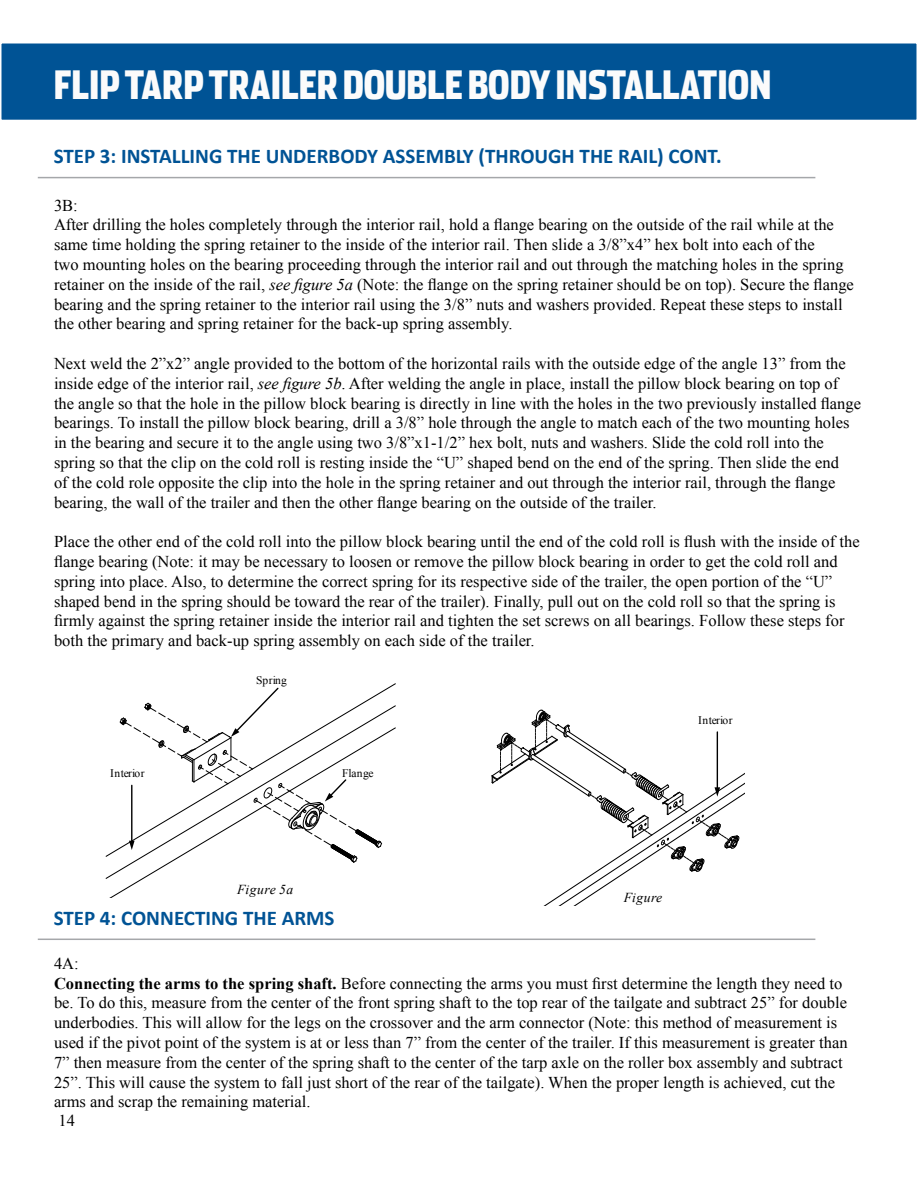
<style>
.page{position:relative;width:918px;height:1188px;background:#fff}
.page>*{position:absolute;margin:0;border:0;box-sizing:border-box;transform-origin:0 0}
.t1{font:900 39px "Stainless Comp";color:#fbfbfb}
.t2{font:700 21px "Calibri";color:#005395}
.t3{font:16.5px/19.8px "Times New Roman";color:#000}
.t4{font:italic 13.65px "Times New Roman";letter-spacing:.03em;color:#000}
.t5{font:11.55px "Times New Roman";letter-spacing:.02em;color:#000}
.s1{font-style:italic}
.s2{font-weight:700}
</style>
<div class="page">
<div style="left:1px;top:43px;width:916px;height:77px;background:#005395"></div>
<div style="left:0;top:42px;width:918px;height:79px;border:2px solid #fff"></div>
<hr style="left:38px;top:177px;width:777px;height:1px;background:#a5a7aa">
<svg style="left:491px;top:709px;width:253px;height:197px"></svg>
<div style="left:612px;top:885px;width:61px;height:21px;background:#fff"></div>
<svg style="left:108px;top:727px;width:287px;height:171px"></svg>
<div style="left:338px;top:764px;width:64px;height:21px;background:#fff"></div>
<svg style="left:120px;top:687px;width:262px;height:176px"></svg>
<hr style="left:38px;top:939px;width:777px;height:1px;background:#a5a7aa">
<h1 class="t1" style="left:54px;top:61px;width:719px">FLIP TARP TRAILER DOUBLE BODY INSTALLATION</h1>
<p class="t2" style="left:54px;top:143px;width:670px">STEP 3: INSTALLING THE UNDERBODY ASSEMBLY (THROUGH THE RAIL) CONT.</p>
<p class="t3" style="left:54px;top:195px;width:25px">3B:</p>
<p class="t3" style="left:54px;top:215px;width:781px">After drilling the holes completely through the interior rail, hold a flange bearing on the outside of the rail while at the</p>
<p class="t3" style="left:54px;top:235px;width:801px">same time holding the spring retainer to the inside of the interior rail. Then slide a 3/8”x4” hex bolt into each of the<br>two mounting holes on the bearing proceeding through the interior rail and out through the matching holes in the spring retainer on the inside of the rail, <span class="s1">see figure 5a</span> (Note: the flange on the spring retainer should be on top). Secure the flange bearing and the spring retainer to the interior rail using the 3/8” nuts and washers provided. Repeat these steps to install the other bearing and spring retainer for the back-up spring assembly.</p>
<p class="t3" style="left:54px;top:353px;width:793px">Next weld the 2”x2” angle provided to the bottom of the horizontal rails with the outside edge of the angle 13” from the inside edge of the interior rail, <span class="s1">see figure 5b</span>. After welding the angle in place, install the pillow block bearing on top of</p>
<p class="t3" style="left:54px;top:393px;width:809px">the angle so that the hole in the pillow block bearing is directly in line with the holes in the two previously installed flange</p>
<p class="t3" style="left:54px;top:413px;width:797px">bearings. To install the pillow block bearing, drill a 3/8” hole through the angle to match each of the two mounting holes in the bearing and secure it to the angle using two 3/8”x1-1/2” hex bolt, nuts and washers. Slide the cold roll into the spring so that the clip on the cold roll is resting inside the “U” shaped bend on the end of the spring. Then slide the end</p>
<p class="t3" style="left:54px;top:472px;width:783px">of the cold role opposite the clip into the hole in the spring retainer and out through the interior rail, through the flange bearing, the wall of the trailer and then the other flange bearing on the outside of the trailer.</p>
<p class="t3" style="left:54px;top:532px;width:807px">Place the other end of the cold roll into the pillow block bearing until the end of the cold roll is flush with the inside of the flange bearing (Note: it may be necessary to loosen or remove the pillow block bearing in order to get the cold roll and</p>
<p class="t3" style="left:54px;top:571px;width:783px">spring into place. Also, to determine the correct spring for its respective side of the trailer, the open portion of the “U” shaped bend in the spring should be toward the rear of the trailer). Finally, pull out on the cold roll so that the spring is</p>
<p class="t3" style="left:54px;top:611px;width:792px">firmly against the spring retainer inside the interior rail and tighten the set screws on all bearings. Follow these steps for</p>
<p class="t3" style="left:54px;top:631px;width:482px">both the primary and back-up spring assembly on each side of the trailer.</p>
<p class="t5" style="left:256px;top:672px;width:32px">Spring</p>
<p class="t5" style="left:698px;top:713px;width:36px">Interior</p>
<p class="t5" style="left:110px;top:765px;width:36px">Interior</p>
<p class="t5" style="left:342px;top:765px;width:33px">Flange</p>
<p class="t4" style="left:237px;top:880px;width:58px">Figure 5a</p>
<p class="t4" style="left:624px;top:888px;width:40px">Figure</p>
<p class="t2" style="left:54px;top:905px;width:282px">STEP 4: CONNECTING THE ARMS</p>
<p class="t3" style="left:54px;top:953px;width:26px">4A:</p>
<p class="t3" style="left:54px;top:973px;width:790px"><span class="s2">Connecting the arms to the spring shaft.</span> Before connecting the arms you must first determine the length they need to</p>
<p class="t3" style="left:54px;top:993px;width:795px">be. To do this, measure from the center of the front spring shaft to the top rear of the tailgate and subtract 25” for double underbodies. This will allow for the legs on the crossover and the arm connector (Note: this method of measurement is used if the pivot point of the system is at or less than 7” from the center of the trailer. If this measurement is greater than 7” then measure from the center of the spring shaft to the center of the tarp axle on the roller box assembly and subtract 25”. This will cause the system to fall just short of the rear of the tailgate). When the proper length is achieved, cut the arms and scrap the remaining material.<br>14</p>
</div>
